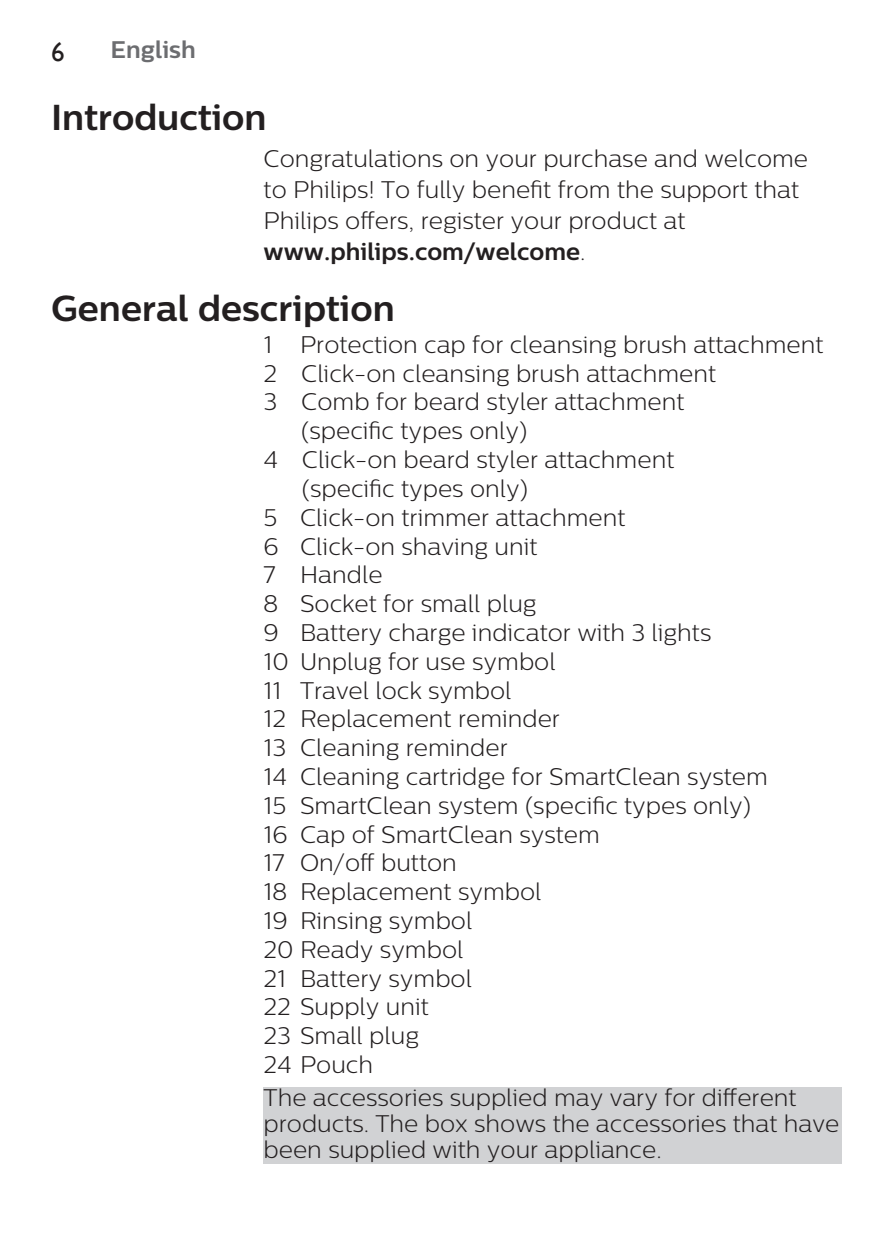
<style>
.page{position:relative;width:893px;height:1259px;background:#fff}
.page>*{position:absolute;margin:0;border:0;box-sizing:border-box;transform-origin:0 0}
.t1{font:700 36px "Centrale Sans";color:#231f20}
.t2{font:27px "Gill Sans Alt One WGL";color:#231f20}
.t3{font:300 24px/31.2px "Centrale Sans";color:#231f20}
.t4{font:700 24px "Centrale Sans";color:#6c6d70}
.s1{font-weight:700}
</style>
<div class="page">
<div style="left:264px;top:1087px;width:578px;height:77px;background:#d1d2d4"></div>
<p class="t2" style="left:51px;top:33px;width:15px">6</p>
<p class="t4" style="left:111px;top:35px;width:87px">English</p>
<h1 class="t1" style="left:51px;top:95px;width:217px">Introduction</h1>
<p class="t3" style="left:264px;top:142px;width:546px">Congratulations on your purchase and welcome to Philips! To fully benefit from the support that Philips offers, register your product at <span class="s1">www.philips.com/welcome</span>.</p>
<h1 class="t1" style="left:51px;top:287px;width:345px">General description</h1>
<p class="t3" style="left:264px;top:328px;width:561px">1 Protection cap for cleansing brush attachment</p>
<p class="t3" style="left:264px;top:357px;width:454px">2 Click-on cleansing brush attachment</p>
<p class="t3" style="left:264px;top:386px;width:422px">3 Comb for beard styler attachment</p>
<p class="t3" style="left:301px;top:415px;width:228px">(specific types only)</p>
<p class="t3" style="left:264px;top:444px;width:412px">4 Click-on beard styler attachment</p>
<p class="t3" style="left:302px;top:472px;width:228px">(specific types only)</p>
<p class="t3" style="left:264px;top:501px;width:363px">5 Click-on trimmer attachment</p>
<p class="t3" style="left:264px;top:530px;width:275px">6 Click-on shaving unit</p>
<p class="t3" style="left:264px;top:559px;width:120px">7 Handle</p>
<p class="t3" style="left:264px;top:588px;width:274px">8 Socket for small plug</p>
<p class="t3" style="left:264px;top:616px;width:449px">9 Battery charge indicator with 3 lights</p>
<p class="t3" style="left:264px;top:645px;width:294px">10 Unplug for use symbol</p>
<p class="t3" style="left:264px;top:674px;width:249px">11 Travel lock symbol</p>
<p class="t3" style="left:264px;top:703px;width:298px">12 Replacement reminder</p>
<p class="t3" style="left:264px;top:732px;width:246px">13 Cleaning reminder</p>
<p class="t3" style="left:264px;top:760px;width:506px">14 Cleaning cartridge for SmartClean system</p>
<p class="t3" style="left:264px;top:789px;width:489px">15 SmartClean system (specific types only)</p>
<p class="t3" style="left:264px;top:818px;width:338px">16 Cap of SmartClean system</p>
<p class="t3" style="left:264px;top:847px;width:195px">17 On/off button</p>
<p class="t3" style="left:264px;top:876px;width:279px">18 Replacement symbol</p>
<p class="t3" style="left:264px;top:904px;width:210px">19 Rinsing symbol</p>
<p class="t3" style="left:264px;top:933px;width:201px">20 Ready symbol</p>
<p class="t3" style="left:264px;top:962px;width:210px">21 Battery symbol</p>
<p class="t3" style="left:264px;top:991px;width:167px">22 Supply unit</p>
<p class="t3" style="left:264px;top:1020px;width:157px">23 Small plug</p>
<p class="t3" style="left:264px;top:1048px;width:111px">24 Pouch</p>
<p class="t3" style="left:264px;top:1083px;width:577px;line-height:26.4px">The accessories supplied may vary for different products. The box shows the accessories that have been supplied with your appliance.</p>
</div>
